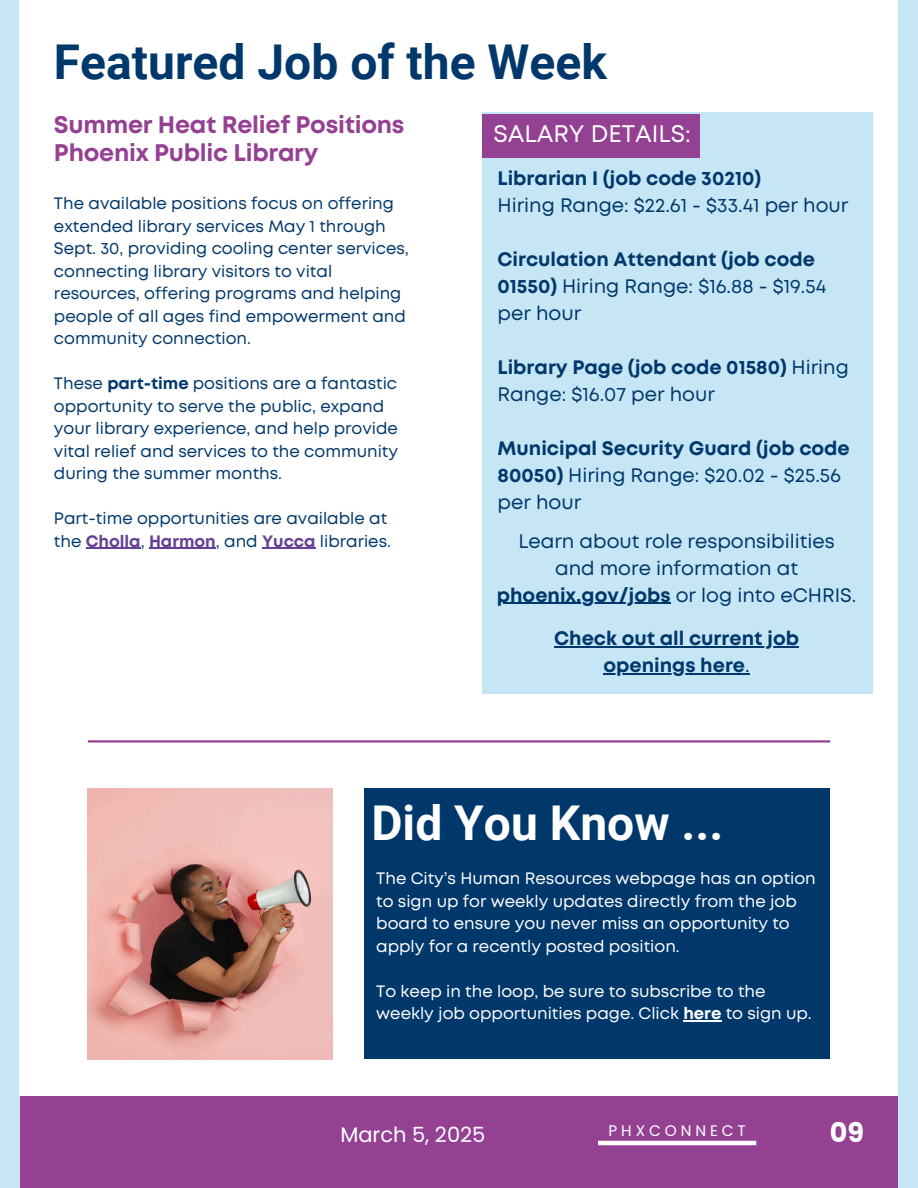
<style>
.page{position:relative;width:918px;height:1188px;background:#c7e6f5}
.page>*{position:absolute;margin:0;border:0;box-sizing:border-box;transform-origin:0 0}
.t1{font:700 48px "Roboto";color:#00386c}
.t2{font:700 48px "Roboto";color:#fff}
.t3{font:700 27px "Poppins";color:#fff}
.t4{font:700 24px/28.2px "Mont";letter-spacing:-.01em;color:#954193}
.t5{font:24px "Mont";color:#fff}
.t6{font:21px "Poppins";color:#fff}
.t7{font:700 19.5px/27px "Mont";color:#00386c}
.t8{font:19.5px/27px "Mont";color:#00386c}
.t9{font:16.5px/22.5px "Mont";color:#00386c}
.t10{font:16.5px/22.5px "Mont";color:#fff}
.t11{font:15.3px "Poppins";letter-spacing:.255em;color:#fff}
.s1{font-weight:700}
.s2{font-weight:700;color:#664094}
.s3{font-weight:400}
</style>
<div class="page">
<div style="left:20px;top:0;width:878px;height:1096px;background:#fff"></div>
<div style="left:20px;top:1096px;width:878px;height:92px;background:#954193"></div>
<hr style="left:598px;top:1141px;width:158px;height:4px;background:#fff">
<div style="left:365px;top:788px;width:465px;height:271px;background:#00386c"></div>
<hr style="left:683px;top:1020px;width:38px;height:1px;background:#fff">
<img style="left:88px;top:788px;width:244px;height:271px">
<div style="left:482px;top:113px;width:390px;height:581px;background:#c7e6f5"></div>
<div style="left:482px;top:114px;width:217px;height:44px;background:#954193"></div>
<hr style="left:497px;top:603px;width:174px;height:1px;background:#00386c">
<hr style="left:554px;top:646px;width:245px;height:1px;background:#00386c">
<hr style="left:603px;top:673px;width:142px;height:1px;background:#00386c">
<hr style="left:88px;top:740px;width:742px;height:3px;background:#954193">
<hr style="left:86px;top:548px;width:55px;height:1px;background:#664094">
<hr style="left:149px;top:548px;width:67px;height:1px;background:#664094">
<hr style="left:262px;top:548px;width:54px;height:1px;background:#664094">
<p class="t1" style="left:54px;top:35px;width:555px">Featured Job of the Week</p>
<h5 class="t4" style="left:54px;top:112px;width:352px">Summer Heat Relief Positions<br>Phoenix Public Library</h5>
<p class="t9" style="left:54px;top:193px;width:356px">The available positions focus on offering extended library services May 1 through Sept. 30, providing cooling center services, connecting library visitors to vital resources, offering programs and helping people of all ages find empowerment and community connection.</p>
<p class="t9" style="left:54px;top:373px;width:346px">These <span class="s1">part-time</span> positions are a fantastic opportunity to serve the public, expand your library experience, and help provide vital relief and services to the community during the summer months.</p>
<h4 class="t9" style="left:54px;top:508px;width:339px">Part-time opportunities are available at the <span class="s2">Cholla</span>, <span class="s2">Harmon</span>, and <span class="s2">Yucca</span> libraries.</h4>
<p class="t5" style="left:493px;top:124px;width:199px">SALARY DETAILS:</p>
<h2 class="t8" style="left:498px;top:166px;width:352px"><span class="s1">Librarian I (job code 30210)<br></span>Hiring Range: $22.61 - $33.41 per hour</h2>
<h4 class="t7" style="left:498px;top:247px;width:330px">Circulation Attendant (job code<br>01550) <span class="s3">Hiring Range: $16.88 - $19.54 per hour</span></h4>
<h4 class="t7" style="left:498px;top:355px;width:353px">Library Page (job code 01580) <span class="s3">Hiring<br>Range: $16.07 per hour</span></h4>
<h4 class="t7" style="left:498px;top:436px;width:354px">Municipal Security Guard (job code<br>80050) <span class="s3">Hiring Range: $20.02 - $25.56 per hour</span></h4>
<h4 class="t8" style="left:519px;top:529px;width:318px;text-align:center">Learn about role responsibilities and more information at</h4>
<p class="t7" style="left:497px;top:583px;width:361px">phoenix.gov/jobs <span class="s3">or log into eCHRIS.</span></p>
<p class="t7" style="left:554px;top:626px;width:246px">Check out all current job</p>
<p class="t7" style="left:603px;top:653px;width:148px">openings here<span class="s3">.</span></p>
<p class="t2" style="left:371px;top:796px;width:353px">Did You Know ...</p>
<h3 class="t10" style="left:376px;top:868px;width:441px">The City’s Human Resources webpage has an option to sign up for weekly updates directly from the job board to ensure you never miss an opportunity to apply for a recently posted position.</h3>
<p class="t10" style="left:376px;top:981px;width:437px">To keep in the loop, be sure to subscribe to the weekly job opportunities page. Click <span class="s1">here</span> to sign up.</p>
<h1 class="t6" style="left:340px;top:1120px;width:147px">March 5, 2025</h1>
<p class="t3" style="left:830px;top:1113px;width:36px">09</p>
<h1 class="t11" style="left:609px;top:1120px;width:139px">PHXCONNECT</h1>
</div>
